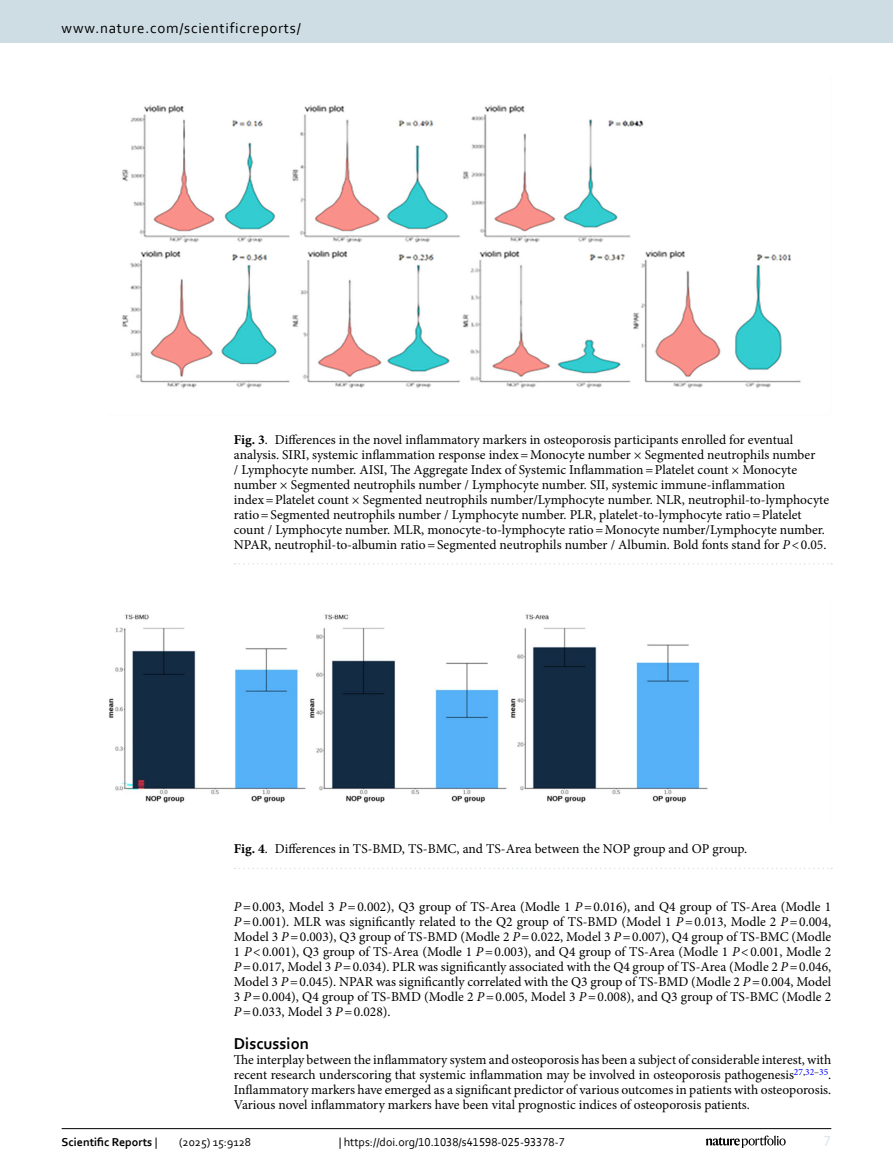
<style>
.page{position:relative;width:893px;height:1174px;background:#fff}
.page>*{position:absolute;margin:0;border:0;box-sizing:border-box;transform-origin:0 0}
.Head_1{font:700 16.5px "Corbel";color:#000}
.t1{font:15px "Corbel";letter-spacing:.05em;color:#000}
.t2{font:15px "Corbel";color:#d9e4eb}
.Body_Text{font:13.5px/15px "Minion Pro";color:#000;text-align:justify}
.Figure_Caption{font:13.5px/15px "Minion Pro";color:#000}
.t3{font:12px "Corbel";color:#000}
.t4{font:700 12px "Corbel";color:#000}
.s1{font-weight:700}
.s2{font-style:italic}
.s3{font-weight:400}
</style>
<div class="page">
<img style="left:109px;top:614px;width:599px;height:189px">
<svg style="left:235px;top:867px;width:597px;height:2px"></svg>
<img style="left:122px;top:105px;width:679px;height:283px">
<svg style="left:235px;top:563px;width:597px;height:1px"></svg>
<hr style="left:62px;top:1128px;width:769px;height:1px;background:#000">
<svg style="left:706px;top:1135px;width:80px;height:12px"></svg>
<div style="left:0;top:0;width:893px;height:43px;background:#cedde4"></div>
<p class="t1" style="left:62px;top:18px;width:241px">www.nature.com/scientificreports/</p>
<p class="Figure_Caption" style="left:234px;top:432px;width:597px"><span class="s1">Fig. 3</span>. Differences in the novel inflammatory markers in osteoporosis participants enrolled for eventual analysis. SIRI, systemic inflammation response index=Monocyte number × Segmented neutrophils number<br>/ Lymphocyte number. AISI, The Aggregate Index of Systemic Inflammation=Platelet count × Monocyte number × Segmented neutrophils number / Lymphocyte number. SII, systemic immune-inflammation index=Platelet count × Segmented neutrophils number/Lymphocyte number. NLR, neutrophil-to-lymphocyte ratio=Segmented neutrophils number / Lymphocyte number. PLR, platelet-to-lymphocyte ratio=Platelet count / Lymphocyte number. MLR, monocyte-to-lymphocyte ratio=Monocyte number/Lymphocyte number.<br>NPAR, neutrophil-to-albumin ratio=Segmented neutrophils number / Albumin. Bold fonts stand for <span class="s2">P</span>&lt;0.05.</p>
<p class="Figure_Caption" style="left:234px;top:841px;width:515px"><span class="s1">Fig. 4</span>. Differences in TS-BMD, TS-BMC, and TS-Area between the NOP group and OP group.</p>
<p class="Body_Text" style="left:234px;top:899px;width:599px"><span class="s2">P</span>=0.003, Model 3 <span class="s2">P</span>=0.002), Q3 group of TS-Area (Modle 1 <span class="s2">P</span>=0.016), and Q4 group of TS-Area (Modle 1<br><span class="s2">P</span>=0.001). MLR was significantly related to the Q2 group of TS-BMD (Model 1 <span class="s2">P</span>=0.013, Modle 2 <span class="s2">P</span>=0.004, Model 3 <span class="s2">P</span>=0.003), Q3 group of TS-BMD (Modle 2 <span class="s2">P</span>=0.022, Model 3 <span class="s2">P</span>=0.007), Q4 group of TS-BMC (Modle 1 <span class="s2">P</span>&lt;0.001), Q3 group of TS-Area (Modle 1 <span class="s2">P</span>=0.003), and Q4 group of TS-Area (Modle 1 <span class="s2">P</span>&lt;0.001, Modle 2<br><span class="s2">P</span>=0.017, Model 3 <span class="s2">P</span>=0.034). PLR was significantly associated with the Q4 group of TS-Area (Modle 2 <span class="s2">P</span>=0.046, Model 3 <span class="s2">P</span>=0.045). NPAR was significantly correlated with the Q3 group of TS-BMD (Modle 2 <span class="s2">P</span>=0.004, Model 3 <span class="s2">P</span>=0.004), Q4 group of TS-BMD (Modle 2 <span class="s2">P</span>=0.005, Model 3 <span class="s2">P</span>=0.008), and Q3 group of TS-BMC (Modle 2<br><span class="s2">P</span>=0.033, Model 3 <span class="s2">P</span>=0.028).</p>
<p class="Head_1" style="left:234px;top:1033px;width:77px">Discussion</p>
<p class="Body_Text" style="left:234px;top:1052px;width:599px">The interplay between the inflammatory system and osteoporosis has been a subject of considerable interest, with recent research underscoring that systemic inflammation may be involved in osteoporosis pathogenesis<sup>27</sup><sup>,</sup><sup>32</sup><sup>–</sup><sup>35</sup>.<br>Inflammatory markers have emerged as a significant predictor of various outcomes in patients with osteoporosis.<br>Various novel inflammatory markers have been vital prognostic indices of osteoporosis patients.</p>
<p class="t4" style="left:62px;top:1134px;width:97px">Scientific Reports <span class="s3">|</span></p>
<p class="t3" style="left:179px;top:1134px;width:74px">(2025) 15:9128</p>
<p class="t3" style="left:339px;top:1134px;width:228px">| https://doi.org/10.1038/s41598-025-93378-7</p>
<p class="t2" style="left:824px;top:1132px;width:9px">7</p>
</div>
